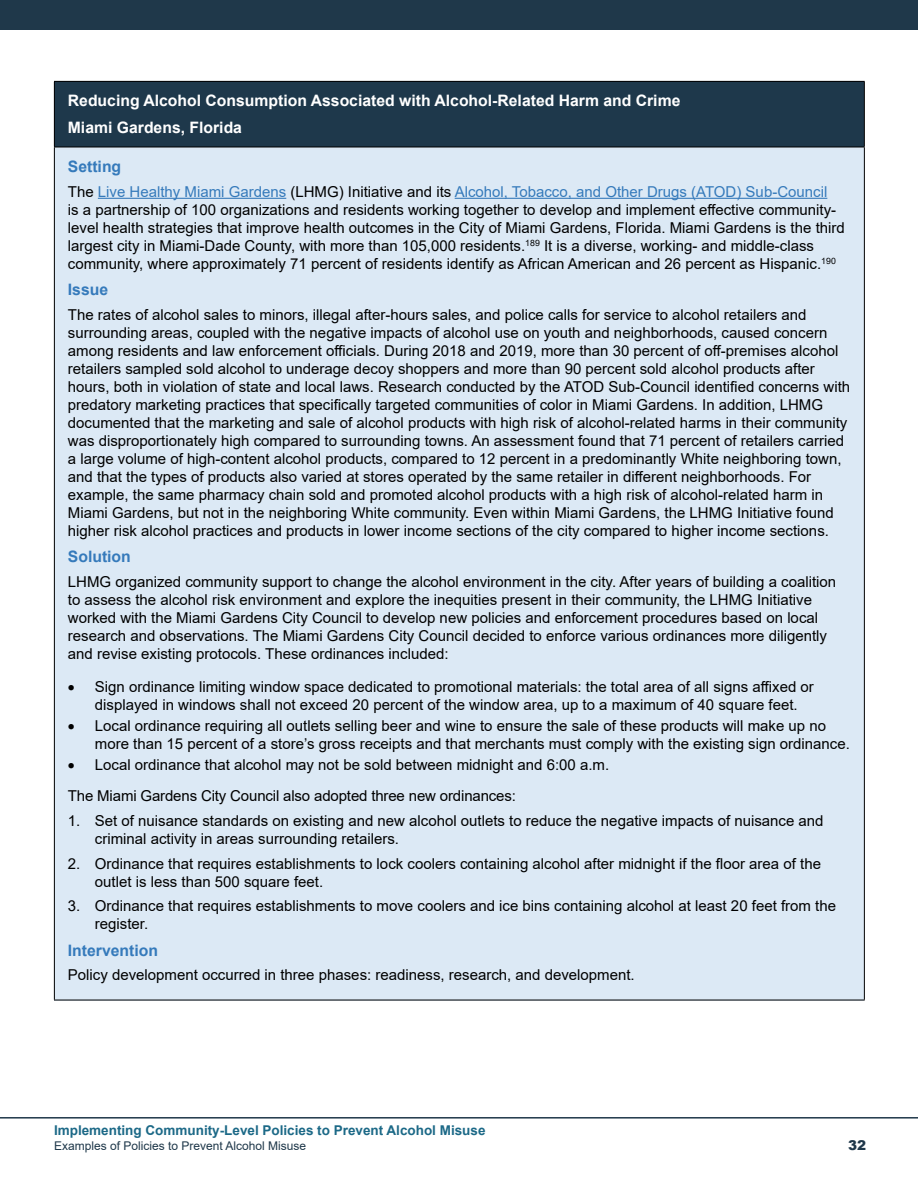
<style>
.page{position:relative;width:918px;height:1188px;background:#fff}
.page>*{position:absolute;margin:0;border:0;box-sizing:border-box;transform-origin:0 0}
.t1{font:700 15.75px/27.2px "Arial";color:#fff}
.t2{font:700 15.75px "Arial";color:#357abb}
.t3{font:15px/18px "Arial";color:#000}
.t4{font:700 13.5px "Arial";color:#1c6987}
.t5{font:900 13.5px "Arial";color:#1f384a}
.t6{font:12px "Arial";color:#1f384a}
.s1{color:#357abb}
</style>
<div class="page">
<hr style="left:0;top:1117px;width:918px;height:2px;background:#1f384a">
<div style="left:0;top:0;width:918px;height:30px;background:#1f384a"></div>
<div style="left:54px;top:81px;width:810px;height:66px;background:#1e384b"></div>
<div style="left:54px;top:147px;width:810px;height:853px;background:#dce9f5"></div>
<hr style="left:54px;top:81px;width:811px;height:1px;background:#000">
<hr style="left:54px;top:82px;width:1px;height:65px;background:#000">
<hr style="left:864px;top:82px;width:1px;height:65px;background:#000">
<hr style="left:54px;top:147px;width:811px;height:1px;background:#000">
<hr style="left:54px;top:147px;width:1px;height:853px;background:#000">
<hr style="left:864px;top:147px;width:1px;height:853px;background:#000">
<hr style="left:54px;top:1000px;width:811px;height:1px;background:#000">
<hr style="left:98px;top:198px;width:188px;height:1px;background:#357abb">
<hr style="left:455px;top:198px;width:372px;height:1px;background:#357abb">
<h3 class="t1" style="left:68px;top:87px;width:614px">Reducing Alcohol Consumption Associated with Alcohol-Related Harm and Crime<br>Miami Gardens, Florida</h3>
<h4 class="t2" style="left:68px;top:155px;width:55px">Setting</h4>
<p class="t3" style="left:68px;top:182px;width:778px">The <span class="s1">Live Healthy Miami Gardens</span> (LHMG) Initiative and its <span class="s1">Alcohol, Tobacco, and Other Drugs (ATOD) Sub-Council<br></span>is a partnership of 100 organizations and residents working together to develop and implement effective community&shy;level health strategies that improve health outcomes in the City of Miami Gardens, Florida. Miami Gardens is the third largest city in Miami-Dade County, with more than 105,000 residents.<sup>189</sup> It is a diverse, working- and middle-class community, where approximately 71 percent of residents identify as African American and 26 percent as Hispanic.<sup>190</sup></p>
<h4 class="t2" style="left:68px;top:278px;width:42px">Issue</h4>
<p class="t3" style="left:68px;top:305px;width:784px">The rates of alcohol sales to minors, illegal after-hours sales, and police calls for service to alcohol retailers and surrounding areas, coupled with the negative impacts of alcohol use on youth and neighborhoods, caused concern among residents and law enforcement officials. During 2018 and 2019, more than 30 percent of off-premises alcohol retailers sampled sold alcohol to underage decoy shoppers and more than 90 percent sold alcohol products after hours, both in violation of state and local laws. Research conducted by the ATOD Sub-Council identified concerns with predatory marketing practices that specifically targeted communities of color in Miami Gardens. In addition, LHMG documented that the marketing and sale of alcohol products with high risk of alcohol-related harms in their community was disproportionately high compared to surrounding towns. An assessment found that 71 percent of retailers carried a large volume of high-content alcohol products, compared to 12 percent in a predominantly White neighboring town, and that the types of products also varied at stores operated by the same retailer in different neighborhoods. For example, the same pharmacy chain sold and promoted alcohol products with a high risk of alcohol-related harm in Miami Gardens, but not in the neighboring White community. Even within Miami Gardens, the LHMG Initiative found higher risk alcohol practices and products in lower income sections of the city compared to higher income sections.</p>
<h4 class="t2" style="left:68px;top:545px;width:65px">Solution</h4>
<p class="t3" style="left:68px;top:572px;width:770px">LHMG organized community support to change the alcohol environment in the city. After years of building a coalition to assess the alcohol risk environment and explore the inequities present in their community, the LHMG Initiative worked with the Miami Gardens City Council to develop new policies and enforcement procedures based on local research and observations. The Miami Gardens City Council decided to enforce various ordinances more diligently and revise existing protocols. These ordinances included:</p>
<p class="t3" style="left:95px;top:677px;width:721px;text-indent:-27px">• Sign ordinance limiting window space dedicated to promotional materials: the total area of all signs affixed or displayed in windows shall not exceed 20 percent of the window area, up to a maximum of 40 square feet.</p>
<p class="t3" style="left:95px;top:716px;width:757px;text-indent:-27px">• Local ordinance requiring all outlets selling beer and wine to ensure the sale of these products will make up no more than 15 percent of a store’s gross receipts and that merchants must comply with the existing sign ordinance.</p>
<p class="t3" style="left:68px;top:755px;width:543px">• Local ordinance that alcohol may not be sold between midnight and 6:00 a.m.</p>
<p class="t3" style="left:68px;top:787px;width:450px">The Miami Gardens City Council also adopted three new ordinances:</p>
<p class="t3" style="left:95px;top:812px;width:730px;text-indent:-27px">1. Set of nuisance standards on existing and new alcohol outlets to reduce the negative impacts of nuisance and criminal activity in areas surrounding retailers.</p>
<p class="t3" style="left:95px;top:854px;width:728px;text-indent:-27px">2. Ordinance that requires establishments to lock coolers containing alcohol after midnight if the floor area of the outlet is less than 500 square feet.</p>
<p class="t3" style="left:95px;top:897px;width:743px;text-indent:-27px">3. Ordinance that requires establishments to move coolers and ice bins containing alcohol at least 20 feet from the register.</p>
<h4 class="t2" style="left:68px;top:939px;width:92px">Intervention</h4>
<p class="t3" style="left:68px;top:966px;width:568px">Policy development occurred in three phases: readiness, research, and development.</p>
<p class="t4" style="left:54px;top:1121px;width:433px">Implementing Community-Level Policies to Prevent Alcohol Misuse</p>
<p class="t6" style="left:54px;top:1137px;width:254px">Examples of Policies to Prevent Alcohol Misuse</p>
<p class="t5" style="left:848px;top:1135px;width:20px">32</p>
</div>
